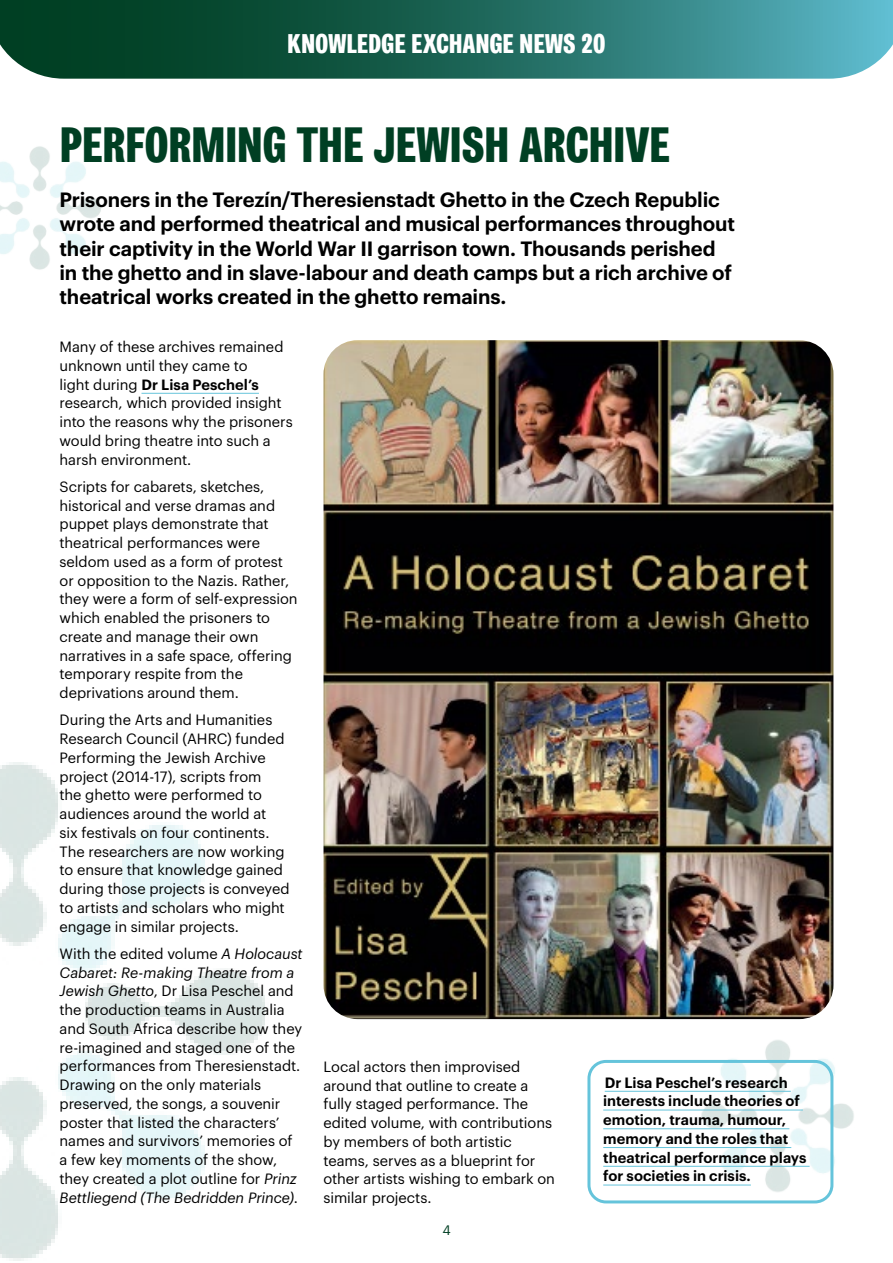
<style>
.page{position:relative;width:893px;height:1263px;background:#fff}
.page>*{position:absolute;margin:0;border:0;box-sizing:border-box;transform-origin:0 0}
.t1{font:600 condensed 49.5px "York Grot";letter-spacing:-.015em;color:#003f23}
.t2{font:600 condensed 27px "York Grot";letter-spacing:-.01em;color:#fff}
.Intro{font:600 20.25px/24px "Graphik";letter-spacing:-.005em;color:#000}
.body{font:14.7px/18.8px "Graphik";color:#000}
.body-2{font:600 14.7px/18.8px "Graphik";color:#000}
.t3{font:13.5px "Graphik";color:#003f23}
.s1{font-weight:600}
.s2{font-style:italic}
</style>
<div class="page">
<svg style="left:0;top:0;width:893px;height:79px;background:#266e63"></svg>
<img style="left:699px;top:1040px;width:155px;height:155px">
<img style="left:0;top:146px;width:101px;height:124px">
<img style="left:0;top:762px;width:265px;height:499px">
<img style="left:323px;top:340px;width:510px;height:679px">
<hr style="left:141px;top:393px;width:118px;height:1px;background:#65c4db">
<hr style="left:605px;top:1091px;width:186px;height:1px;background:#65c4db">
<hr style="left:603px;top:1110px;width:200px;height:1px;background:#65c4db">
<hr style="left:603px;top:1128px;width:186px;height:1px;background:#65c4db">
<hr style="left:603px;top:1147px;width:188px;height:1px;background:#65c4db">
<hr style="left:603px;top:1166px;width:207px;height:1px;background:#65c4db">
<hr style="left:603px;top:1185px;width:148px;height:1px;background:#65c4db">
<div style="left:587px;top:1060px;width:246px;height:143px;border:3px solid #65c4db;border-radius:17px"></div>
<h2 class="t2" style="left:287px;top:28px;width:320px">KNOWLEDGE EXCHANGE NEWS 20</h2>
<h1 class="t1" style="left:60px;top:117px;width:612px">PERFORMING THE JEWISH ARCHIVE</h1>
<p class="Intro" style="left:60px;top:186px;width:677px">Prisoners in the Terezín/Theresienstadt Ghetto in the Czech Republic wrote and performed theatrical and musical performances throughout their captivity in the World War II garrison town. Thousands perished in the ghetto and in slave-labour and death camps but a rich archive of theatrical works created in the ghetto remains.</p>
<p class="body" style="left:60px;top:336px;width:235px">Many of these archives remained unknown until they came to<br>light during <span class="s1">Dr Lisa Peschel’s </span>research, which provided insight into the reasons why the prisoners would bring theatre into such a harsh environment.</p>
<p class="body" style="left:60px;top:476px;width:240px">Scripts for cabarets, sketches, historical and verse dramas and puppet plays demonstrate that theatrical performances were seldom used as a form of protest or opposition to the Nazis. Rather, they were a form of self-expression which enabled the prisoners to create and manage their own narratives in a safe space, offering temporary respite from the deprivations around them.</p>
<p class="body" style="left:60px;top:709px;width:232px">During the Arts and Humanities<br>Research Council (AHRC) funded<br>Performing the Jewish Archive project (2014-17), scripts from<br>the ghetto were performed to audiences around the world at<br>six festivals on four continents.<br>The researchers are now working to ensure that knowledge gained during those projects is conveyed to artists and scholars who might engage in similar projects.</p>
<p class="body" style="left:60px;top:943px;width:245px">With the edited volume <span class="s2">A Holocaust Cabaret: Re-making Theatre from a Jewish Ghetto</span>, Dr Lisa Peschel and the production teams in Australia and South Africa describe how they re-imagined and staged one of the performances from Theresienstadt.<br>Drawing on the only materials preserved, the songs, a souvenir poster that listed the characters’ names and survivors’ memories of a few key moments of the show, they created a plot outline for <span class="s2">Prinz Bettliegend (The Bedridden Prince)</span>.</p>
<p class="body" style="left:323px;top:1056px;width:233px">Local actors then improvised around that outline to create a fully staged performance. The edited volume, with contributions by members of both artistic teams, serves as a blueprint for other artists wishing to embark on similar projects.</p>
<p class="body-2" style="left:603px;top:1071px;width:205px">Dr Lisa Peschel’s research interests include theories of emotion, trauma, humour, memory and the roles that theatrical performance plays for societies in crisis.</p>
<p class="t3" style="left:442px;top:1220px;width:10px">4</p>
</div>
